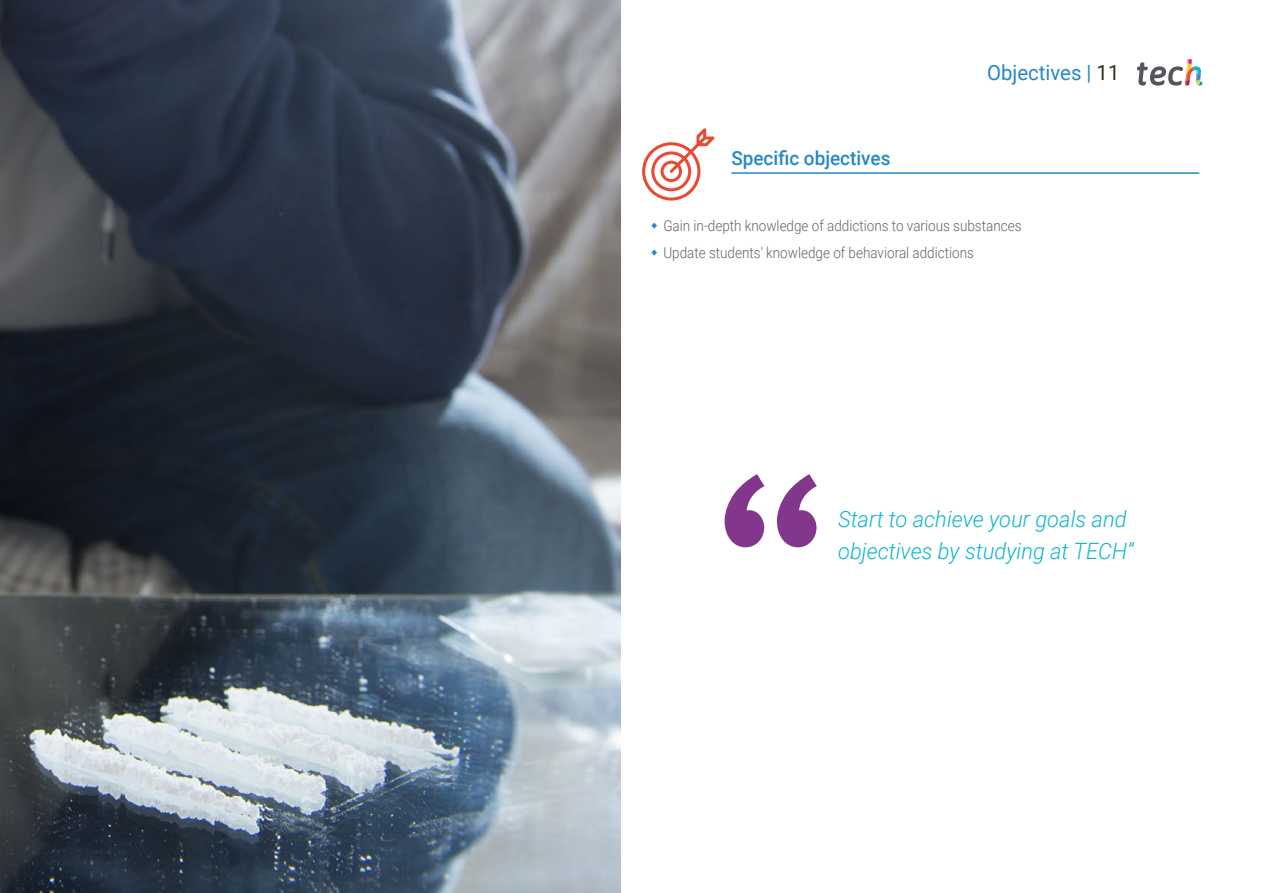
<style>
.page{position:relative;width:1263px;height:893px;background:#fff}
.page>*{position:absolute;margin:0;border:0;box-sizing:border-box;transform-origin:0 0}
.t1{font:italic 300 22.5px/31.5px "Roboto";color:#0fb6cf}
.t2{font:21px "Roboto";color:#2488c9}
.t3{font:500 19.5px "Roboto";color:#2488c9}
.t4{font:300 15px/26.7px "Roboto";color:#61646a;scale:.9 1}
.s1{color:#312e20}
</style>
<div class="page">
<img style="left:0;top:0;width:621px;height:893px">
<svg style="left:1137px;top:59px;width:65px;height:27px"></svg>
<svg style="left:725px;top:474px;width:92px;height:73px"></svg>
<svg style="left:642px;top:128px;width:72px;height:73px"></svg>
<hr style="left:731px;top:173px;width:468px;height:1px;background:#2488c9">
<h3 class="t3" style="left:731px;top:144px;width:161px">Specific objectives</h3>
<h2 class="t2" style="left:987px;top:57px;width:134px">Objectives | <span class="s1">11</span></h2>
<p class="t4" style="left:663px;top:212px;width:399px">Gain in-depth knowledge of addictions to various substances<br>Update students' knowledge of behavioral addictions</p>
<h1 class="t1" style="left:838px;top:503px;width:297px">Start to achieve your goals and objectives by studying at TECH”</h1>
</div>
